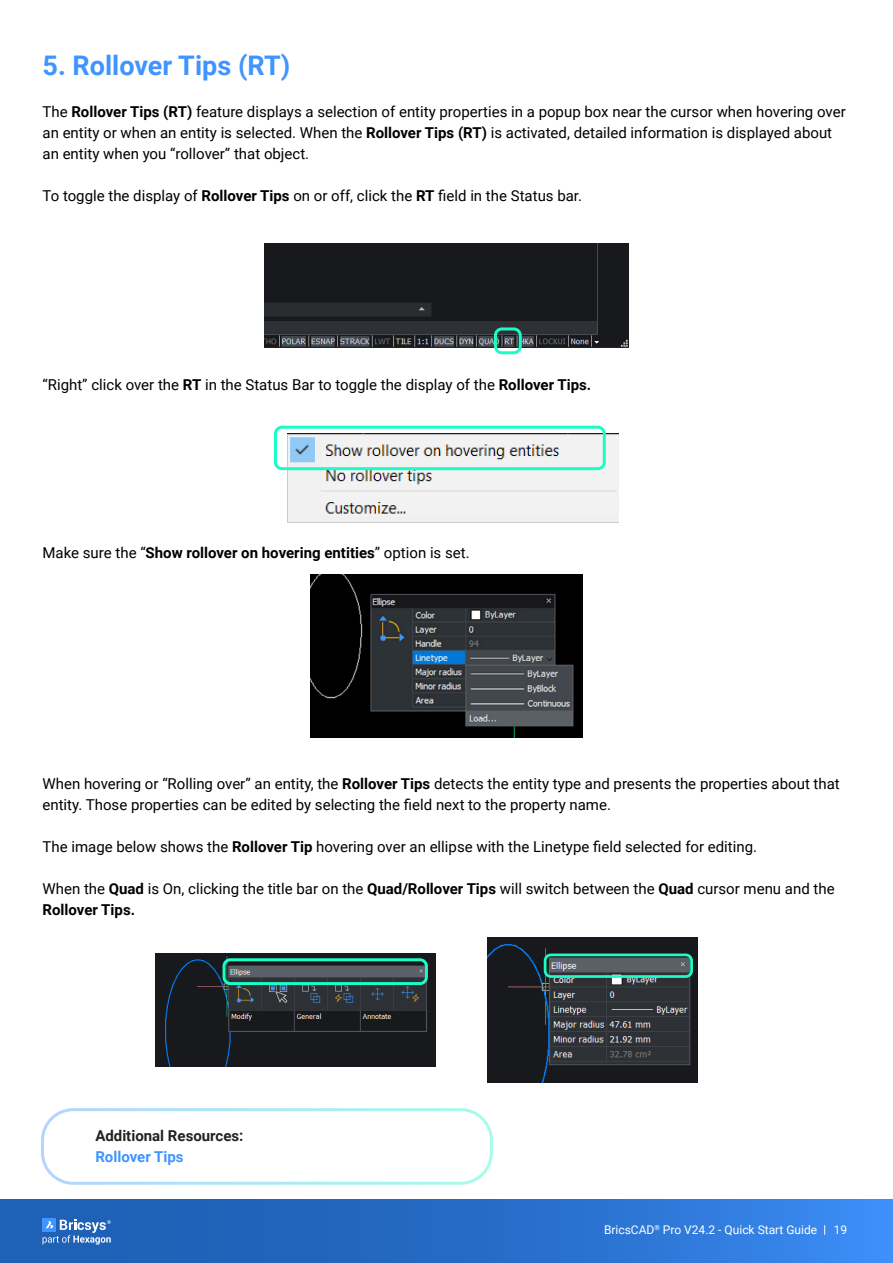
<style>
.page{position:relative;width:893px;height:1263px;background:#fff}
.page>*{position:absolute;margin:0;border:0;box-sizing:border-box;transform-origin:0 0}
.t1{font:700 27px "Roboto";color:#4094ff}
.t2{font:15px/21px "Roboto";color:#000}
.t3{font:700 15px "Roboto";color:#000}
.t4{font:700 15px "Roboto";color:#222}
.t5{font:700 15px "Roboto";color:#4094ff}
.t6{font:12px "Roboto";color:#fff}
.s1{font-weight:700}
.s2{font-weight:400}
</style>
<div class="page">
<div style="left:0;top:1199px;width:893px;height:64px;background:linear-gradient(to right,#1958aa,#3786ec)"></div>
<div style="left:43px;top:1218px;width:13px;height:14px;background:#4094ff"></div>
<svg style="left:43px;top:1219px;width:68px;height:25px"></svg>
<div style="left:41px;top:1108px;width:452px;height:77px;border:3px solid #fff;border-radius:31px"></div>
<img style="left:264px;top:243px;width:365px;height:105px">
<img style="left:310px;top:575px;width:273px;height:162px">
<div style="left:494px;top:327px;width:28px;height:27px;border:3px solid #1cfcc7;border-radius:6px"></div>
<img style="left:287px;top:433px;width:332px;height:89px">
<div style="left:274px;top:426px;width:332px;height:44px;border:3px solid #1cfcc7;border-radius:6px"></div>
<img style="left:488px;top:937px;width:209px;height:145px">
<div style="left:544px;top:953px;width:149px;height:25px;border:3px solid #1cfcc7;border-radius:6px"></div>
<img style="left:155px;top:953px;width:280px;height:113px">
<div style="left:222px;top:958px;width:206px;height:27px;border:3px solid #1cfcc7;border-radius:6px"></div>
<h1 class="t1" style="left:43px;top:47px;width:249px">5. Rollover Tips (RT)</h1>
<p class="t2" style="left:43px;top:101px;width:805px">The <span class="s1">Rollover Tips (RT)</span> feature displays a selection of entity properties in a popup box near the cursor when hovering over an entity or when an entity is selected. When the <span class="s1">Rollover Tips (RT)</span> is activated, detailed information is displayed about an entity when you “rollover” that object.</p>
<p class="t2" style="left:43px;top:185px;width:541px">To toggle the display of <span class="s1">Rollover Tips</span> on or off, click the <span class="s1">RT</span> field in the Status bar.</p>
<p class="t2" style="left:43px;top:374px;width:550px">“Right” click over the <span class="s1">RT</span> in the Status Bar to toggle the display of the <span class="s1">Rollover Tips.</span></p>
<p class="t3" style="left:43px;top:542px;width:429px"><span class="s2">Make sure the “</span>Show rollover on hovering entities<span class="s2">” option is set.</span></p>
<p class="t2" style="left:43px;top:773px;width:799px">When hovering or “Rolling over” an entity, the <span class="s1">Rollover Tips</span> detects the entity type and presents the properties about that entity. Those properties can be edited by selecting the field next to the property name.</p>
<p class="t2" style="left:43px;top:836px;width:716px">The image below shows the <span class="s1">Rollover Tip</span> hovering over an ellipse with the Linetype field selected for editing.</p>
<p class="t2" style="left:43px;top:878px;width:794px">When the <span class="s1">Quad</span> is On, clicking the title bar on the <span class="s1">Quad/Rollover Tips</span> will switch between the <span class="s1">Quad</span> cursor menu and the<br><span class="s1">Rollover Tips.</span></p>
<p class="t4" style="left:95px;top:1125px;width:150px">Additional Resources:</p>
<p class="t5" style="left:95px;top:1146px;width:90px">Rollover Tips</p>
<p class="t6" style="left:604px;top:1221px;width:215px">BricsCAD<sup>®</sup> Pro V24.2 - Quick Start Guide</p>
<p class="t6" style="left:834px;top:1221px;width:15px">19</p>
</div>
